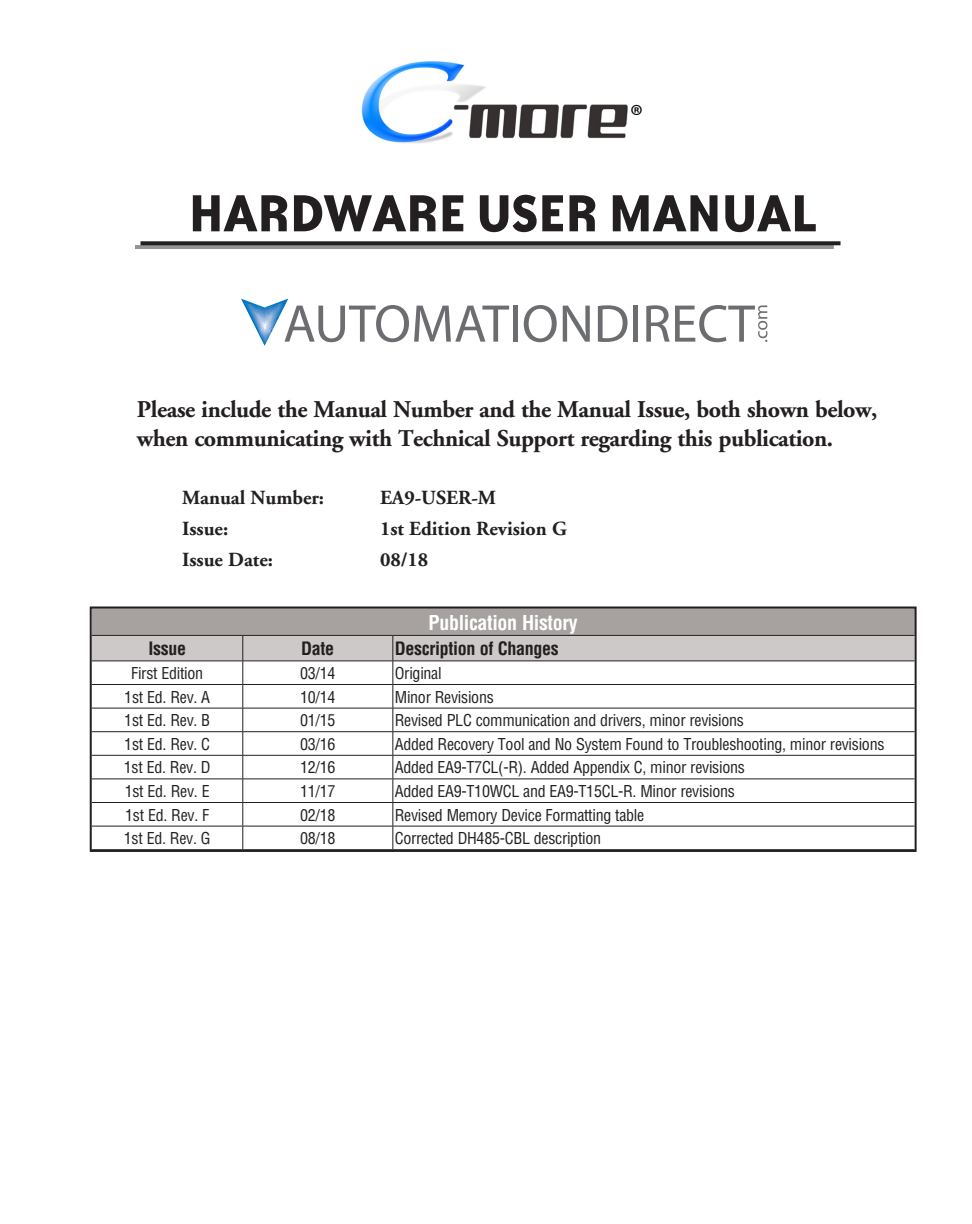
<style>
.page{position:relative;width:972px;height:1224px;background:#fff}
.page>*{position:absolute;margin:0;border:0;box-sizing:border-box;transform-origin:0 0}
.Chapter_Title{font:700 60px "Bailey Sans ITC";letter-spacing:-.02em;color:#231f20}
.t1{font:31px "Myriad Pro";color:#000}
.Subhead__Exclude_fro{font:700 24px/28.8px "Adobe Garamond";letter-spacing:-.02em;color:#231f20}
.Body_Bold{font:700 20px "Adobe Garamond";color:#231f20}
.Table_Titles{font:700 condensed 20px "Helvetica";letter-spacing:-.02em;color:#fff}
.Table_Subhead{font:700 condensed 18px "Helvetica";letter-spacing:-.02em;color:#231f20}
.Table_Subhead_Center{font:700 condensed 18px "Helvetica";letter-spacing:-.02em;color:#231f20}
.Table_Body{font:condensed 16px "Helvetica";letter-spacing:-.02em;color:#231f20}
.Table_Body_center{font:condensed 16px "Helvetica";letter-spacing:-.02em;color:#231f20}
</style>
<div class="page">
<svg style="left:135px;top:245px;width:699px;height:4px;background:#8a8c8f"></svg>
<svg style="left:141px;top:241px;width:700px;height:4px;background:#332f30"></svg>
<div style="left:92px;top:608px;width:823px;height:27px;background:#a7a2a0"></div>
<svg style="left:93px;top:635px;width:821px;height:214px"></svg>
<hr style="left:92px;top:684px;width:151px;height:1px;background:#231f20">
<hr style="left:243px;top:684px;width:150px;height:1px;background:#231f20">
<hr style="left:393px;top:684px;width:522px;height:1px;background:#231f20">
<hr style="left:92px;top:708px;width:151px;height:1px;background:#231f20">
<hr style="left:243px;top:708px;width:150px;height:1px;background:#231f20">
<hr style="left:393px;top:708px;width:522px;height:1px;background:#231f20">
<hr style="left:92px;top:731px;width:151px;height:1px;background:#231f20">
<hr style="left:243px;top:731px;width:150px;height:1px;background:#231f20">
<hr style="left:393px;top:731px;width:522px;height:1px;background:#231f20">
<hr style="left:92px;top:755px;width:151px;height:1px;background:#231f20">
<hr style="left:243px;top:755px;width:150px;height:1px;background:#231f20">
<hr style="left:393px;top:755px;width:522px;height:1px;background:#231f20">
<hr style="left:92px;top:779px;width:151px;height:1px;background:#231f20">
<hr style="left:243px;top:779px;width:150px;height:1px;background:#231f20">
<hr style="left:393px;top:779px;width:522px;height:1px;background:#231f20">
<hr style="left:92px;top:802px;width:151px;height:1px;background:#231f20">
<hr style="left:243px;top:802px;width:150px;height:1px;background:#231f20">
<hr style="left:393px;top:802px;width:522px;height:1px;background:#231f20">
<hr style="left:92px;top:826px;width:151px;height:1px;background:#231f20">
<hr style="left:243px;top:826px;width:150px;height:1px;background:#231f20">
<hr style="left:393px;top:826px;width:522px;height:1px;background:#231f20">
<div style="left:90px;top:606px;width:827px;height:246px;border:2px solid #231f20"></div>
<div style="left:513px;top:306px;width:5px;height:36px;background:#6c6d70"></div>
<svg style="left:524px;top:305px;width:33px;height:37px"></svg>
<svg style="left:563px;top:306px;width:27px;height:36px"></svg>
<svg style="left:598px;top:305px;width:30px;height:37px"></svg>
<div style="left:633px;top:306px;width:5px;height:36px;background:#6c6d70"></div>
<svg style="left:646px;top:305px;width:121px;height:37px"></svg>
<svg style="left:241px;top:299px;width:268px;height:47px"></svg>
<img style="left:361px;top:61px;width:267px;height:83px">
<p class="t1" style="left:630px;top:96px;width:14px">®</p>
<p class="Chapter_Title" style="left:188px;top:181px;width:631px">HARDWARE USER MANUAL</p>
<p class="Subhead__Exclude_fro" style="left:137px;top:396px;width:742px">Please include the Manual Number and the Manual Issue, both shown below, when communicating with Technical Support regarding this publication.</p>
<p class="Body_Bold" style="left:182px;top:487px;width:144px">Manual Number:</p>
<p class="Body_Bold" style="left:380px;top:487px;width:118px">EA9-USER-M</p>
<p class="Body_Bold" style="left:182px;top:518px;width:48px">Issue:</p>
<p class="Body_Bold" style="left:380px;top:518px;width:188px">1st Edition Revision G</p>
<p class="Body_Bold" style="left:182px;top:549px;width:92px">Issue Date:</p>
<p class="Body_Bold" style="left:380px;top:549px;width:50px">08/18</p>
<p class="Table_Titles" style="left:429px;top:610px;width:151px">Publication History</p>
<p class="Table_Subhead_Center" style="left:148px;top:638px;width:39px">Issue</p>
<p class="Table_Subhead_Center" style="left:301px;top:638px;width:35px">Date</p>
<p class="Table_Subhead" style="left:395px;top:638px;width:166px">Description of Changes</p>
<p class="Table_Body_center" style="left:131px;top:663px;width:74px">First Edition</p>
<p class="Table_Body_center" style="left:300px;top:663px;width:37px">03/14</p>
<p class="Table_Body" style="left:395px;top:663px;width:48px">Original</p>
<p class="Table_Body_center" style="left:124px;top:687px;width:87px">1st Ed. Rev. A</p>
<p class="Table_Body_center" style="left:300px;top:687px;width:37px">10/14</p>
<p class="Table_Body" style="left:395px;top:687px;width:100px">Minor Revisions</p>
<p class="Table_Body_center" style="left:124px;top:710px;width:87px">1st Ed. Rev. B</p>
<p class="Table_Body_center" style="left:300px;top:710px;width:37px">01/15</p>
<p class="Table_Body" style="left:395px;top:710px;width:351px">Revised PLC communication and drivers, minor revisions</p>
<p class="Table_Body_center" style="left:124px;top:734px;width:87px">1st Ed. Rev. C</p>
<p class="Table_Body_center" style="left:300px;top:734px;width:37px">03/16</p>
<p class="Table_Body" style="left:395px;top:734px;width:491px">Added Recovery Tool and No System Found to Troubleshooting, minor revisions</p>
<p class="Table_Body_center" style="left:124px;top:758px;width:88px">1st Ed. Rev. D</p>
<p class="Table_Body_center" style="left:300px;top:758px;width:37px">12/16</p>
<p class="Table_Body" style="left:395px;top:758px;width:352px">Added EA9-T7CL(-R). Added Appendix C, minor revisions</p>
<p class="Table_Body_center" style="left:125px;top:781px;width:86px">1st Ed. Rev. E</p>
<p class="Table_Body_center" style="left:300px;top:781px;width:37px">11/17</p>
<p class="Table_Body" style="left:395px;top:781px;width:342px">Added EA9-T10WCL and EA9-T15CL-R. Minor revisions</p>
<p class="Table_Body_center" style="left:125px;top:805px;width:86px">1st Ed. Rev. F</p>
<p class="Table_Body_center" style="left:300px;top:805px;width:37px">02/18</p>
<p class="Table_Body" style="left:395px;top:805px;width:251px">Revised Memory Device Formatting table</p>
<p class="Table_Body_center" style="left:124px;top:828px;width:88px">1st Ed. Rev. G</p>
<p class="Table_Body_center" style="left:300px;top:828px;width:37px">08/18</p>
<p class="Table_Body" style="left:395px;top:828px;width:208px">Corrected DH485-CBL description</p>
</div>
